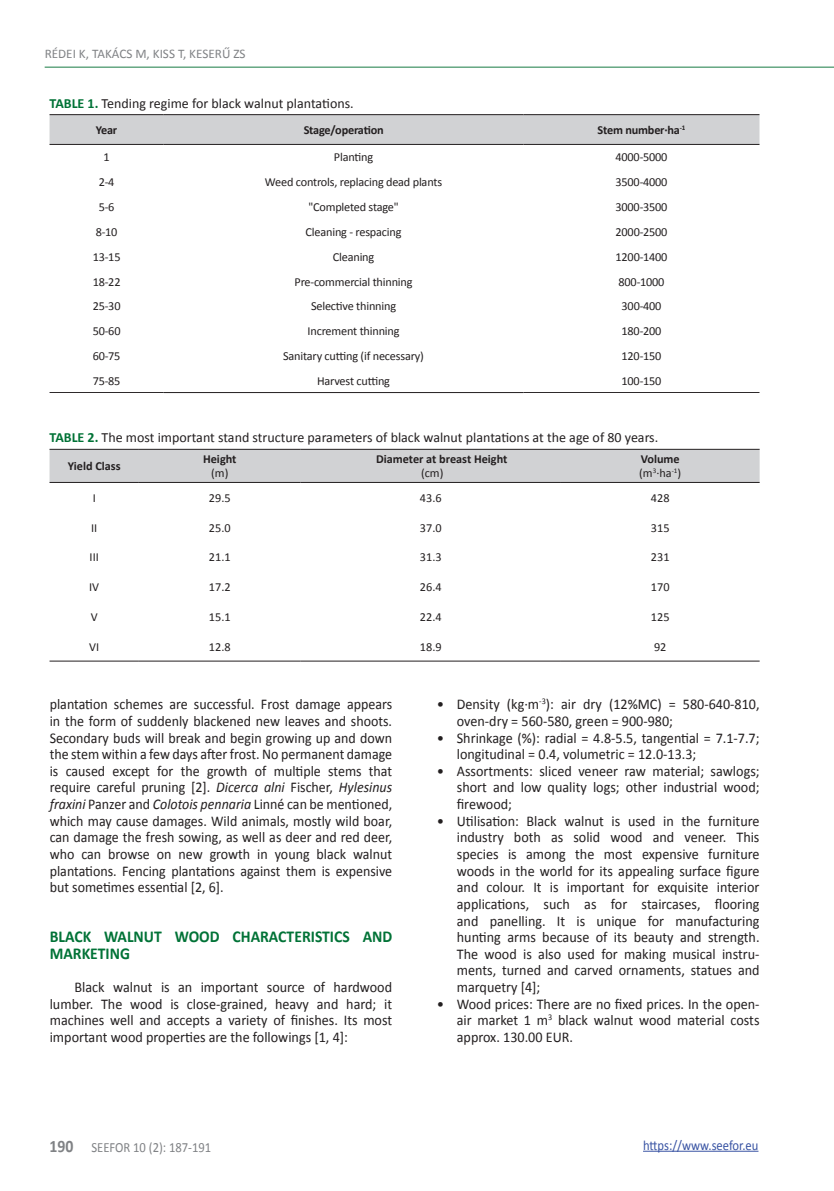
<style>
.page{position:relative;width:834px;height:1191px;background:#fff}
.page>*{position:absolute;margin:0;border:0;box-sizing:border-box;transform-origin:0 0}
.t1{font:700 16.62px "Calibri";color:#007236;scale:.94 1}
.t2{font:14.88px/16.6px "Calibri";color:#231f20;text-align:justify}
.t3{font:14.88px/16.6px "Calibri";color:#231f20;text-align:justify;scale:.94 1}
.t4{font:14.88px/16.6px "Calibri";color:#231f20;text-align:justify;scale:.95 1}
.t5{font:14px "Calibri";color:#231f20}
.t6{font:14px "Calibri";color:#808285;scale:.9 1}
.t7{font:14px "Calibri";color:#3853a3;scale:.9 1}
.t8{font:13.12px "Calibri";color:#808285}
.t9{font:12.25px "Calibri";letter-spacing:-.015em;color:#231f20}
.t10{font:700 12.25px/14px "Calibri";letter-spacing:-.01em;color:#231f20}
.s1{font-weight:700;color:#007236}
.s2{font-weight:400}
.s3{font-style:italic}
.s4{font-weight:700;font-size:17.5px}
</style>
<div class="page">
<hr style="left:45px;top:67px;width:788px;height:1px;background:#4f9b70">
<hr style="left:643px;top:1150px;width:115px;height:1px;background:#3853a3">
<div style="left:50px;top:115px;width:709px;height:29px;background:#d1d2d4"></div>
<hr style="left:50px;top:144px;width:114px;height:1px;background:#231f20">
<hr style="left:164px;top:144px;width:359px;height:1px;background:#231f20">
<hr style="left:523px;top:144px;width:236px;height:1px;background:#231f20">
<hr style="left:50px;top:114px;width:114px;height:1px;background:#231f20">
<hr style="left:164px;top:114px;width:359px;height:1px;background:#231f20">
<hr style="left:523px;top:114px;width:236px;height:1px;background:#231f20">
<hr style="left:50px;top:392px;width:114px;height:1px;background:#231f20">
<hr style="left:164px;top:392px;width:359px;height:1px;background:#231f20">
<hr style="left:523px;top:392px;width:236px;height:1px;background:#231f20">
<div style="left:50px;top:450px;width:709px;height:32px;background:#d1d2d4"></div>
<hr style="left:50px;top:482px;width:89px;height:1px;background:#231f20">
<hr style="left:139px;top:482px;width:161px;height:1px;background:#231f20">
<hr style="left:300px;top:482px;width:261px;height:1px;background:#231f20">
<hr style="left:561px;top:482px;width:198px;height:1px;background:#231f20">
<hr style="left:50px;top:449px;width:89px;height:1px;background:#231f20">
<hr style="left:139px;top:449px;width:161px;height:1px;background:#231f20">
<hr style="left:300px;top:449px;width:261px;height:1px;background:#231f20">
<hr style="left:561px;top:449px;width:198px;height:1px;background:#231f20">
<hr style="left:50px;top:660px;width:89px;height:1px;background:#231f20">
<hr style="left:139px;top:660px;width:161px;height:1px;background:#231f20">
<hr style="left:300px;top:660px;width:261px;height:1px;background:#231f20">
<hr style="left:561px;top:660px;width:198px;height:1px;background:#231f20">
<p class="t8" style="left:45px;top:45px;width:202px">RÉDEI K, TAKÁCS M, KISS T, KESERŰ ZS</p>
<p class="t5" style="left:50px;top:95px;width:306px"><span class="s1">TABLE 1.</span> Tending regime for black walnut plantations.</p>
<p class="t10" style="left:96px;top:123px;width:23px">Year</p>
<p class="t10" style="left:303px;top:123px;width:81px">Stage/operation</p>
<p class="t10" style="left:597px;top:123px;width:89px">Stem number·ha<sup>-1</sup></p>
<p class="t9" style="left:103px;top:150px;width:8px">1</p>
<p class="t9" style="left:334px;top:150px;width:41px">Planting</p>
<p class="t9" style="left:615px;top:150px;width:53px">4000-5000</p>
<p class="t9" style="left:99px;top:175px;width:17px">2-4</p>
<p class="t9" style="left:265px;top:175px;width:179px">Weed controls, replacing dead plants</p>
<p class="t9" style="left:615px;top:175px;width:53px">3500-4000</p>
<p class="t9" style="left:99px;top:199px;width:17px">5-6</p>
<p class="t9" style="left:308px;top:199px;width:92px">"Completed stage"</p>
<p class="t9" style="left:615px;top:199px;width:53px">3000-3500</p>
<p class="t9" style="left:96px;top:224px;width:23px">8-10</p>
<p class="t9" style="left:305px;top:224px;width:97px">Cleaning - respacing</p>
<p class="t9" style="left:615px;top:224px;width:53px">2000-2500</p>
<p class="t9" style="left:93px;top:249px;width:29px">13-15</p>
<p class="t9" style="left:333px;top:249px;width:43px">Cleaning</p>
<p class="t9" style="left:615px;top:249px;width:53px">1200-1400</p>
<p class="t9" style="left:93px;top:274px;width:29px">18-22</p>
<p class="t9" style="left:294px;top:274px;width:119px">Pre-commercial thinning</p>
<p class="t9" style="left:618px;top:274px;width:47px">800-1000</p>
<p class="t9" style="left:93px;top:299px;width:29px">25-30</p>
<p class="t9" style="left:311px;top:299px;width:86px">Selective thinning</p>
<p class="t9" style="left:621px;top:299px;width:41px">300-400</p>
<p class="t9" style="left:93px;top:323px;width:29px">50-60</p>
<p class="t9" style="left:307px;top:323px;width:93px">Increment thinning</p>
<p class="t9" style="left:621px;top:323px;width:41px">180-200</p>
<p class="t9" style="left:93px;top:348px;width:29px">60-75</p>
<p class="t9" style="left:283px;top:348px;width:142px">Sanitary cutting (if necessary)</p>
<p class="t9" style="left:621px;top:348px;width:41px">120-150</p>
<p class="t9" style="left:93px;top:373px;width:29px">75-85</p>
<p class="t9" style="left:317px;top:373px;width:74px">Harvest cutting</p>
<p class="t9" style="left:621px;top:373px;width:41px">100-150</p>
<p class="t5" style="left:50px;top:429px;width:610px"><span class="s1">TABLE 2.</span> The most important stand structure parameters of black walnut plantations at the age of 80 years.</p>
<p class="t10" style="left:68px;top:459px;width:55px">Yield Class</p>
<p class="t10" style="left:203px;top:452px;width:35px">Height</p>
<p class="t9" style="left:211px;top:466px;width:19px">(m)</p>
<p class="t10" style="left:376px;top:452px;width:133px">Diameter at breast Height</p>
<p class="t9" style="left:421px;top:466px;width:24px">(cm)</p>
<p class="t10" style="left:639px;top:452px;width:44px">Volume <span class="s2">(m</span><sup>3</sup><span class="s2">·ha</span><sup>-1</sup><span class="s2">)</span></p>
<p class="t9" style="left:93px;top:490px;width:5px">I</p>
<p class="t9" style="left:209px;top:490px;width:23px">29.5</p>
<p class="t9" style="left:420px;top:490px;width:23px">43.6</p>
<p class="t9" style="left:650px;top:490px;width:20px">428</p>
<p class="t9" style="left:91px;top:520px;width:8px">II</p>
<p class="t9" style="left:209px;top:520px;width:23px">25.0</p>
<p class="t9" style="left:420px;top:520px;width:23px">37.0</p>
<p class="t9" style="left:650px;top:520px;width:20px">315</p>
<p class="t9" style="left:90px;top:550px;width:11px">III</p>
<p class="t9" style="left:209px;top:550px;width:23px">21.1</p>
<p class="t9" style="left:420px;top:550px;width:23px">31.3</p>
<p class="t9" style="left:650px;top:550px;width:20px">231</p>
<p class="t9" style="left:89px;top:579px;width:12px">IV</p>
<p class="t9" style="left:209px;top:579px;width:23px">17.2</p>
<p class="t9" style="left:420px;top:579px;width:23px">26.4</p>
<p class="t9" style="left:650px;top:579px;width:20px">170</p>
<p class="t9" style="left:91px;top:609px;width:8px">V</p>
<p class="t9" style="left:209px;top:609px;width:23px">15.1</p>
<p class="t9" style="left:420px;top:609px;width:23px">22.4</p>
<p class="t9" style="left:650px;top:609px;width:20px">125</p>
<p class="t9" style="left:89px;top:639px;width:12px">VI</p>
<p class="t9" style="left:209px;top:639px;width:23px">12.8</p>
<p class="t9" style="left:420px;top:639px;width:23px">18.9</p>
<p class="t9" style="left:654px;top:639px;width:14px">92</p>
<p class="t3" style="left:50px;top:695px;width:366px">plantation schemes are successful. Frost damage appears in the form of suddenly blackened new leaves and shoots.<br>Secondary buds will break and begin growing up and down the stem within a few days after frost. No permanent damage is caused except for the growth of multiple stems that require careful pruning [2]. <span class="s3">Dicerca alni</span> Fischer, <span class="s3">Hylesinus fraxini</span> Panzer and <span class="s3">Colotois pennaria</span> Linné can be mentioned, which may cause damages. Wild animals, mostly wild boar, can damage the fresh sowing, as well as deer and red deer, who can browse on new growth in young black walnut plantations. Fencing plantations against them is expensive but sometimes essential [2, 6].</p>
<p class="t1" style="left:50px;top:925px;width:276px">BLACK WALNUT WOO D CHARACTERISTI</p>
<p class="t1" style="left:334px;top:925px;width:63px">CS AND</p>
<p class="t1" style="left:50px;top:941px;width:87px">MARKETING</p>
<p class="t4" style="left:50px;top:978px;width:362px;text-indent:25px">Black walnut is an important source of hardwood lumber. The wood is close-grained, heavy and hard; it machines well and accepts a variety of finishes. Its most important wood properties are the followings [1, 4]:</p>
<p class="t6" style="left:50px;top:1139px;width:181px"><span class="s4">190</span> SEEFOR 10 (2): 187-191</p>
<p class="t2" style="left:456px;top:695px;width:304px;text-indent:-20px">• Density (kg·m<sup>-3</sup>): air dry (12%MC) = 580-640-810, oven-dry = 560-580, green = 900-980;</p>
<p class="t2" style="left:456px;top:728px;width:304px;text-indent:-20px">• Shrinkage (%): radial = 4.8-5.5, tangential = 7.1-7.7; longitudinal = 0.4, volumetric = 12.0-13.3;</p>
<p class="t2" style="left:456px;top:762px;width:304px;text-indent:-20px">• Assortments: sliced veneer raw material; sawlogs; short and low quality logs; other industrial wood; firewood;</p>
<p class="t2" style="left:456px;top:811px;width:304px;text-indent:-20px">• Utilisation: Black walnut is used in the furniture industry both as solid wood and veneer. This species is among the most expensive furniture woods in the world for its appealing surface figure and colour. It is important for exquisite interior applications, such as for staircases, flooring and panelling. It is unique for manufacturing hunting arms because of its beauty and strength.<br>The wood is also used for making musical instru&shy;ments, turned and carved ornaments, statues and marquetry [4];</p>
<p class="t2" style="left:456px;top:994px;width:304px;text-indent:-20px">• Wood prices: There are no fixed prices. In the open&shy;air market 1 m<sup>3</sup> black walnut wood material costs approx. 130.00 EUR.</p>
<p class="t7" style="left:643px;top:1136px;width:130px">https://www.seefor.eu</p>
</div>
